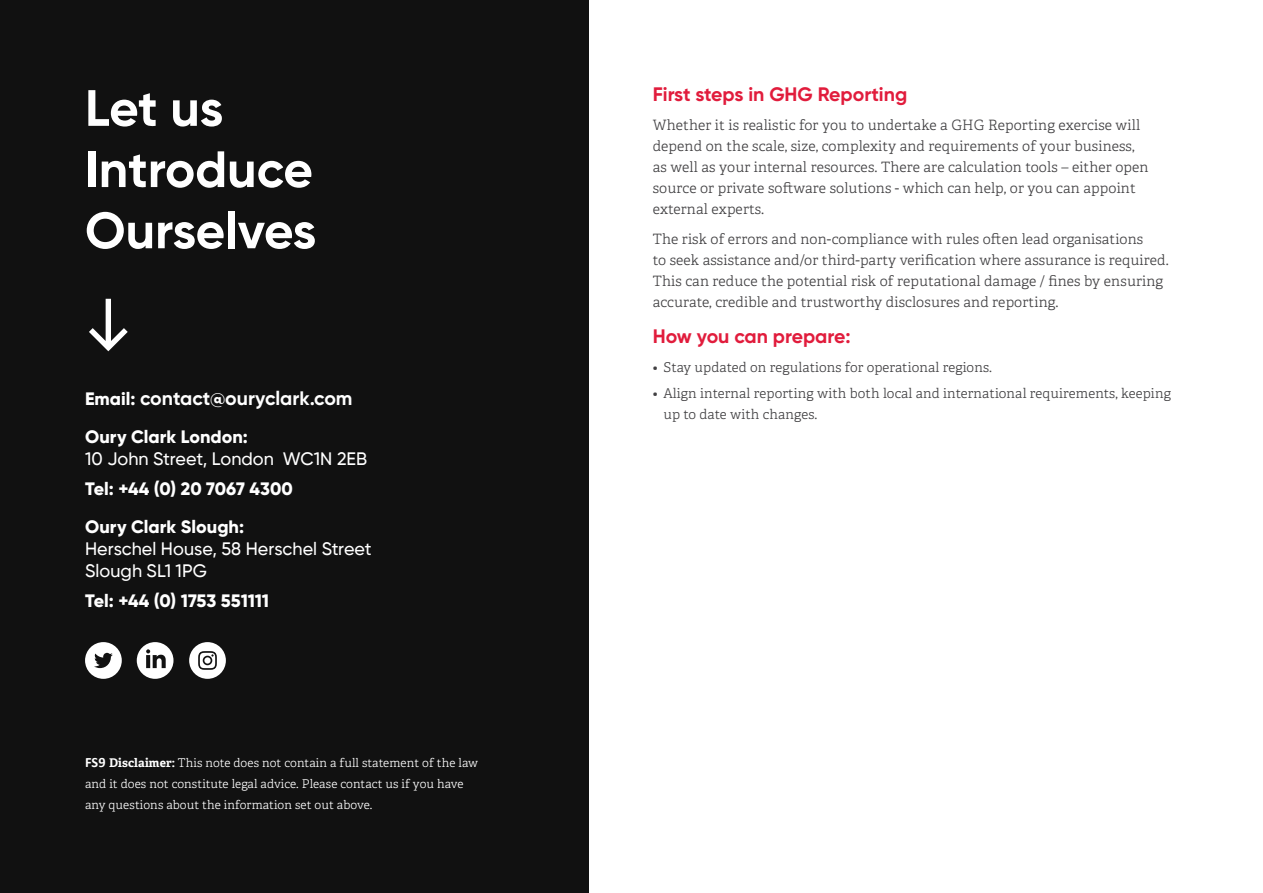
<style>
.page{position:relative;width:1263px;height:893px;background:#fff}
.page>*{position:absolute;margin:0;border:0;box-sizing:border-box;transform-origin:0 0}
.t1{font:700 51px/61.2px "Gilroy";color:#fff}
.t2{font:700 19.5px "Gilroy";color:#e11c3c}
.t3{font:700 19.5px "Gilroy";color:#fff}
.t4{font:800 18px/38.5px "Gilroy";letter-spacing:.005em;color:#fff}
.t5{font:500 18px/21.6px "Gilroy";color:#fff}
.t6{font:300 14.25px/21px "Adelle";letter-spacing:.01em;color:#414042}
.t7{font:300 13.5px/21px "Adelle";letter-spacing:.01em;color:#414042}
.t8{font:300 12px/21px "Adelle";letter-spacing:.01em;color:#fff}
.s1{font-weight:800;font-size:18px}
.s2{font-family:"Calibri";font-weight:700;font-size:14.25px}
.s3{font-weight:700}
</style>
<div class="page">
<div style="left:0;top:0;width:589px;height:893px;background:#111"></div>
<svg style="left:89px;top:299px;width:39px;height:52px"></svg>
<svg style="left:85px;top:642px;width:37px;height:37px"></svg>
<svg style="left:137px;top:642px;width:36px;height:37px"></svg>
<svg style="left:189px;top:642px;width:37px;height:37px"></svg>
<svg style="left:204px;top:657px;width:7px;height:7px"></svg>
<h1 class="t1" style="left:85px;top:77px;width:233px">Let us<br>Introduce<br>Ourselves</h1>
<h2 class="t3" style="left:85px;top:385px;width:269px"><span class="s1">Email:</span> contact@ouryclark.com</h2>
<p class="t4" style="left:85px;top:417px;width:164px">Oury Clark London:</p>
<p class="t5" style="left:85px;top:447px;width:284px">10 John Street, London WC1N 2EB</p>
<p class="t4" style="left:85px;top:469px;width:209px">Tel: +44 (0) 20 7067 4300<br>Oury Clark Slough:</p>
<p class="t5" style="left:85px;top:538px;width:288px">Herschel House, 58 Herschel Street<br>Slough SL1 1PG</p>
<p class="t4" style="left:85px;top:581px;width:186px">Tel: +44 (0) 1753 551111</p>
<p class="t8" style="left:85px;top:752px;width:394px"><span class="s2">FS9</span> <span class="s3">Disclaimer:</span> This note does not contain a full statement of the law and it does not constitute legal advice. Please contact us if you have any questions about the information set out above.</p>
<h2 class="t2" style="left:653px;top:82px;width:256px">First steps in GHG Reporting</h2>
<p class="t6" style="left:653px;top:115px;width:497px">Whether it is realistic for you to undertake a GHG Reporting exercise will depend on the scale, size, complexity and requirements of your business, as well as your internal resources. There are calculation tools – either open source or private software solutions - which can help, or you can appoint external experts.</p>
<p class="t6" style="left:653px;top:228px;width:517px">The risk of errors and non-compliance with rules often lead organisations<br>to seek assistance and/or third-party verification where assurance is required.<br>This can reduce the potential risk of reputational damage / fines by ensuring accurate, credible and trustworthy disclosures and reporting.</p>
<h2 class="t2" style="left:653px;top:324px;width:199px">How you can prepare:</h2>
<p class="t7" style="left:653px;top:357px;width:341px">• Stay updated on regulations for operational regions.</p>
<p class="t7" style="left:663px;top:383px;width:509px;text-indent:-11px">• Align internal reporting with both local and international requirements, keeping up to date with changes.</p>
</div>
